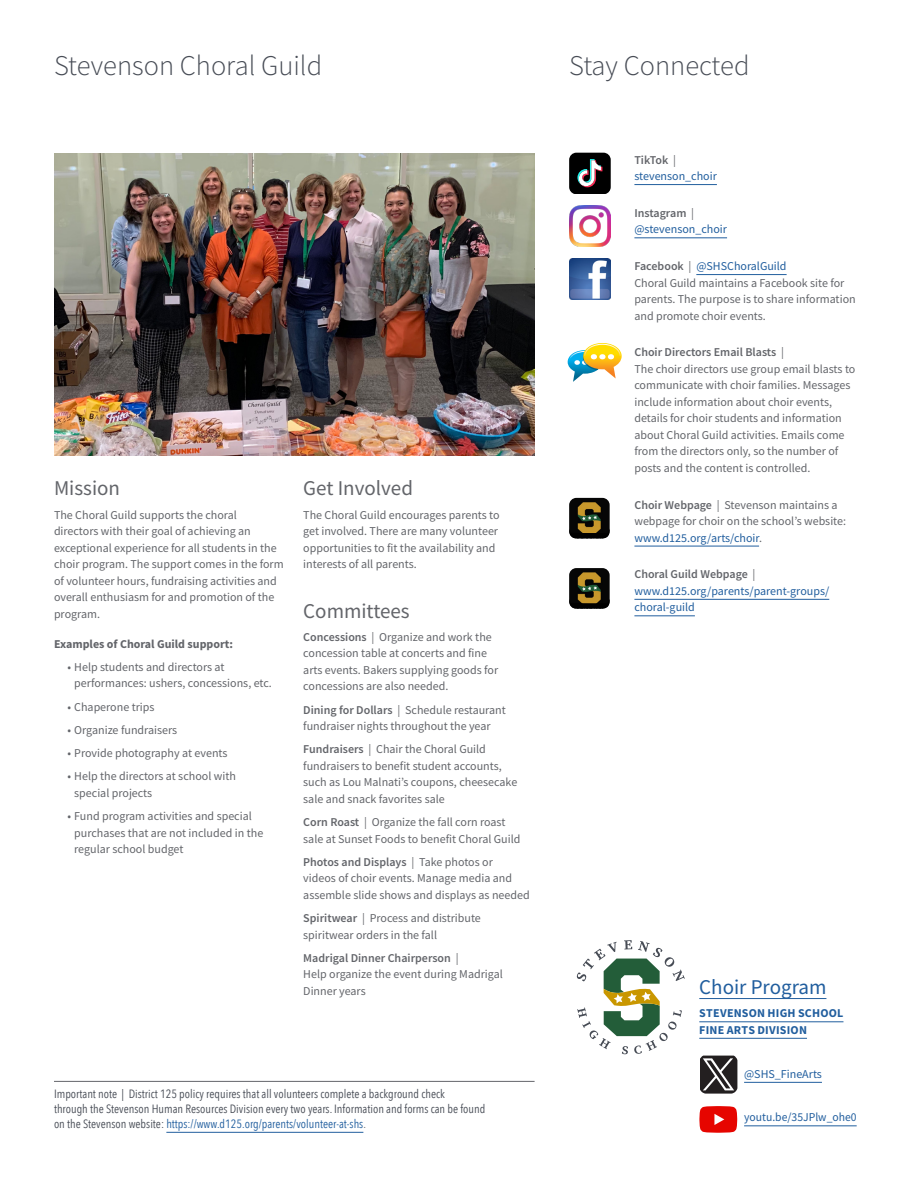
<style>
.page{position:relative;width:918px;height:1188px;background:#fff}
.page>*{position:absolute;margin:0;border:0;box-sizing:border-box;transform-origin:0 0}
.t1{font:300 28.5px "Source Sans Pro";color:#474c55}
.t2{font:21px "Source Sans Pro";color:#63656a}
.t3{font:21px "Source Sans Pro";color:#215e9e}
.t4{font:12px/16.5px "Source Sans Pro";color:#63656a}
.t5{font:12px/15px "Avenir Next Condensed";color:#474c55}
.t6{font:12px/16.5px "Source Sans Pro";color:#215e9e}
.t7{font:700 12px/16.5px "Source Sans Pro";letter-spacing:.02em;color:#215e9e}
.t8{font:700 12px "Source Sans Pro";color:#63656a}
.s1{font-weight:600}
.s2{color:#215e9e}
.s3{color:#63656a}
.s4{font-weight:600;color:#63656a}
</style>
<div class="page">
<hr style="left:634px;top:184px;width:83px;height:1px;background:#215e9e">
<hr style="left:634px;top:238px;width:93px;height:1px;background:#215e9e">
<hr style="left:696px;top:274px;width:91px;height:1px;background:#215e9e">
<hr style="left:634px;top:546px;width:125px;height:1px;background:#215e9e">
<hr style="left:634px;top:599px;width:195px;height:1px;background:#215e9e">
<hr style="left:634px;top:616px;width:61px;height:1px;background:#215e9e">
<img style="left:54px;top:153px;width:481px;height:303px">
<img style="left:569px;top:259px;width:41px;height:41px">
<svg style="left:568px;top:343px;width:54px;height:39px"></svg>
<img style="left:569px;top:206px;width:41px;height:41px">
<svg style="left:577px;top:940px;width:108px;height:114px"></svg>
<svg style="left:700px;top:1056px;width:37px;height:38px"></svg>
<svg style="left:699px;top:1106px;width:38px;height:27px"></svg>
<hr style="left:744px;top:1082px;width:78px;height:1px;background:#215e9e">
<hr style="left:744px;top:1126px;width:113px;height:1px;background:#215e9e">
<hr style="left:699px;top:998px;width:127px;height:1px;background:#215e9e">
<hr style="left:699px;top:1022px;width:144px;height:1px;background:#215e9e">
<hr style="left:699px;top:1038px;width:108px;height:1px;background:#215e9e">
<img style="left:569px;top:498px;width:41px;height:31px">
<svg style="left:569px;top:529px;width:41px;height:10px"></svg>
<hr style="left:166px;top:1132px;width:197px;height:1px;background:#215e9e">
<hr style="left:54px;top:1081px;width:481px;height:1px;background:#63656a">
<svg style="left:569px;top:153px;width:42px;height:41px;background:#2f2e30"></svg>
<img style="left:569px;top:568px;width:41px;height:31px">
<svg style="left:569px;top:599px;width:41px;height:10px"></svg>
<h1 class="t1" style="left:54px;top:48px;width:270px">Stevenson Choral Guild</h1>
<h2 class="t2" style="left:54px;top:475px;width:68px">Mission</h2>
<p class="t4" style="left:54px;top:506px;width:231px">The Choral Guild supports the choral directors with their goal of achieving an exceptional experience for all students in the choir program. The support comes in the form of volunteer hours, fundraising activities and overall enthusiasm for and promotion of the program.</p>
<p class="t8" style="left:54px;top:636px;width:181px">Examples of Choral Guild support:</p>
<p class="t4" style="left:74px;top:659px;width:199px;text-indent:-7px">• Help students and directors at performances: ushers, concessions, etc.</p>
<p class="t4" style="left:68px;top:698px;width:89px">• Chaperone trips</p>
<p class="t4" style="left:68px;top:722px;width:111px">• Organize fundraisers</p>
<p class="t4" style="left:68px;top:745px;width:162px">• Provide photography at events</p>
<p class="t4" style="left:74px;top:768px;width:163px;text-indent:-7px">• Help the directors at school with special projects</p>
<p class="t4" style="left:74px;top:808px;width:191px;text-indent:-7px">• Fund program activities and special purchases that are not included in the regular school budget</p>
<h2 class="t2" style="left:303px;top:475px;width:111px">Get Involved</h2>
<p class="t4" style="left:303px;top:506px;width:198px">The Choral Guild encourages parents to get involved. There are many volunteer opportunities to fit the availability and interests of all parents.</p>
<h2 class="t2" style="left:303px;top:597px;width:108px">Committees</h2>
<p class="t4" style="left:303px;top:629px;width:196px"><span class="s1">Concessions</span> | Organize and work the concession table at concerts and fine arts events. Bakers supplying goods for concessions are also needed.</p>
<p class="t4" style="left:303px;top:701px;width:204px"><span class="s1">Dining for Dollars</span> | Schedule restaurant fundraiser nights throughout the year</p>
<p class="t4" style="left:303px;top:741px;width:216px"><span class="s1">Fundraisers</span> | Chair the Choral Guild fundraisers to benefit student accounts, such as Lou Malnati’s coupons, cheesecake sale and snack favorites sale</p>
<p class="t4" style="left:303px;top:814px;width:219px"><span class="s1">Corn Roast</span> | Organize the fall corn roast sale at Sunset Foods to benefit Choral Guild</p>
<p class="t4" style="left:303px;top:854px;width:228px"><span class="s1">Photos and Displays</span> | Take photos or<br>videos of choir events. Manage media and assemble slide shows and displays as needed</p>
<p class="t4" style="left:303px;top:910px;width:179px"><span class="s1">Spiritwear</span> | Process and distribute spiritwear orders in the fall</p>
<p class="t4" style="left:303px;top:950px;width:201px"><span class="s1">Madrigal Dinner Chairperson</span> |<br>Help organize the event during Madrigal<br>Dinner years</p>
<p class="t5" style="left:54px;top:1086px;width:433px">Important note | District 125 policy requires that all volunteers complete a background check<br>through the Stevenson Human Resources Division every two years. Information and forms can be found on the Stevenson website: <span class="s2">https://www.d125.org/parents/volunteer-at-shs</span><span class="s3">.</span></p>
<h1 class="t1" style="left:569px;top:48px;width:182px">Stay Connected</h1>
<p class="t6" style="left:634px;top:151px;width:84px"><span class="s4">TikTok</span> <span class="s3">| </span>stevenson_choir</p>
<p class="t6" style="left:634px;top:205px;width:94px"><span class="s4">Instagram</span> <span class="s3">| </span>@stevenson_choir</p>
<p class="t4" style="left:634px;top:258px;width:223px"><span class="s1">Facebook</span> | <span class="s2">@SHSChoralGuild<br></span>Choral Guild maintains a Facebook site for parents. The purpose is to share information and promote choir events.</p>
<p class="t4" style="left:634px;top:344px;width:222px"><span class="s1">Choir Directors Email Blasts</span> |<br>The choir directors use group email blasts to communicate with choir families. Messages include information about choir events, details for choir students and information about Choral Guild activities. Emails come from the directors only, so the number of posts and the content is controlled.</p>
<p class="t4" style="left:634px;top:496px;width:213px"><span class="s1">Choir Webpage</span> | Stevenson maintains a webpage for choir on the school’s website: <span class="s2">www.d125.org/arts/choir</span>.</p>
<p class="t6" style="left:634px;top:566px;width:196px"><span class="s4">Choral Guild Webpage</span> <span class="s3">| </span>www.d125.org/parents/parent-groups/ choral-guild</p>
<h2 class="t3" style="left:699px;top:974px;width:129px">Choir Program</h2>
<p class="t7" style="left:699px;top:1005px;width:146px">STEVENSON HIGH SCHOOL<br>FINE ARTS DIVISION</p>
<p class="t6" style="left:744px;top:1066px;width:79px">@SHS_FineArts</p>
<p class="t6" style="left:744px;top:1109px;width:114px">youtu.be/35JPlw_ohe0</p>
</div>
